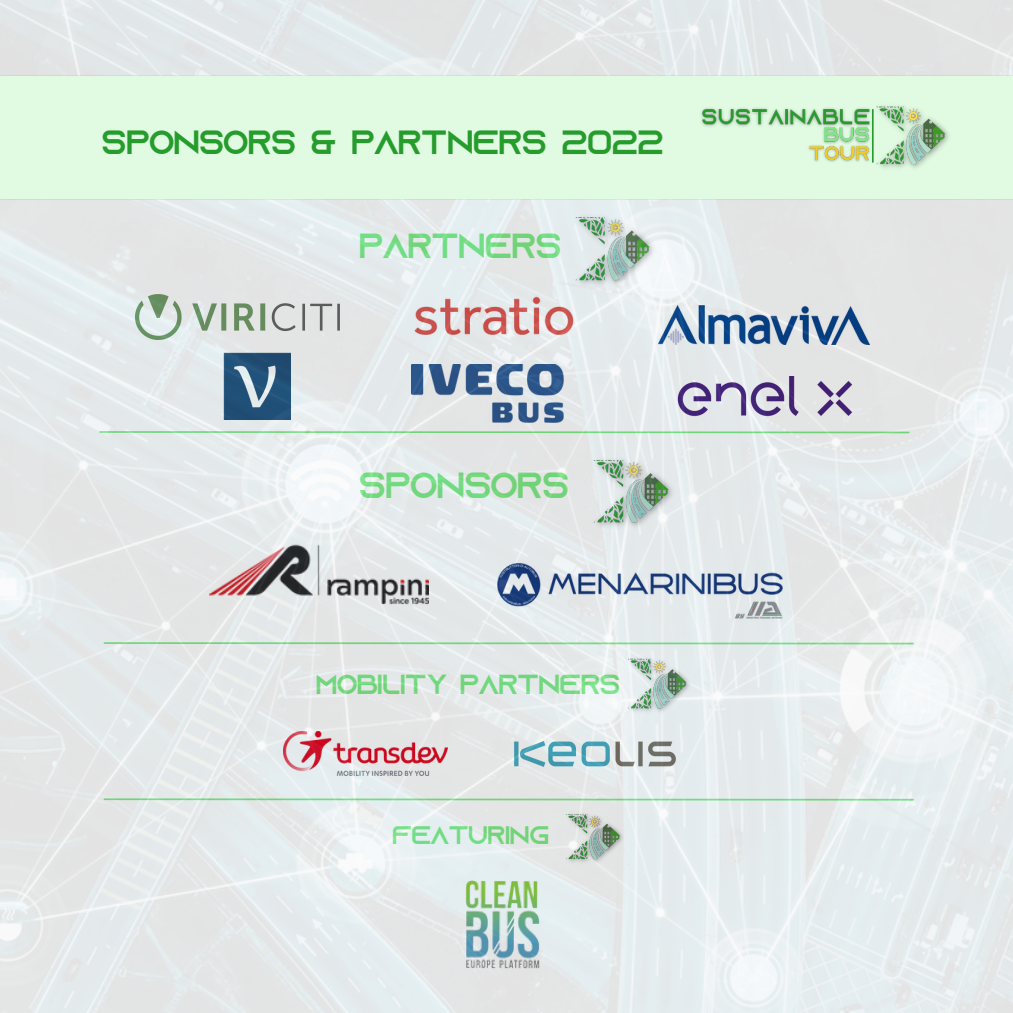
<style>
.page{position:relative;width:1013px;height:1013px;background:#fff}
.page>*{position:absolute;margin:0;border:0;box-sizing:border-box;transform-origin:0 0}
.t1{font:36.45px "Azonix";letter-spacing:-.035em;color:#7ceb83}
.t2{font:34.88px "Azonix";letter-spacing:-.035em;color:#7ceb83}
.t3{font:33.52px "Azonix";letter-spacing:-.035em;color:#269c2d}
.t4{font:27.68px "Azonix";letter-spacing:-.035em;color:#7ceb83}
.t5{font:25.43px "Azonix";letter-spacing:-.035em;color:#7ceb83}
</style>
<div class="page">
<div style="left:0;top:75px;width:1012px;height:125px;background:#e1fae2"></div>
<img style="left:876px;top:106px;width:73px;height:62px">
<img style="left:823px;top:136px;width:51px;height:5px">
<img style="left:701px;top:108px;width:173px;height:28px">
<img style="left:808px;top:141px;width:66px;height:22px">
<img style="left:0;top:200px;width:1012px;height:812px">
<img style="left:0;top:0;width:1012px;height:75px">
<p class="t3" style="left:101px;top:129px;width:564px">SPONSORS &amp; PARTNERS 2022</p>
<p class="t2" style="left:358px;top:232px;width:205px">PARTNERS</p>
<p class="t1" style="left:358px;top:470px;width:212px">SPONSORS</p>
<p class="t4" style="left:315px;top:672px;width:306px">MOBILITY PARTNERS</p>
<p class="t5" style="left:392px;top:825px;width:159px">FEATURING</p>
</div>
